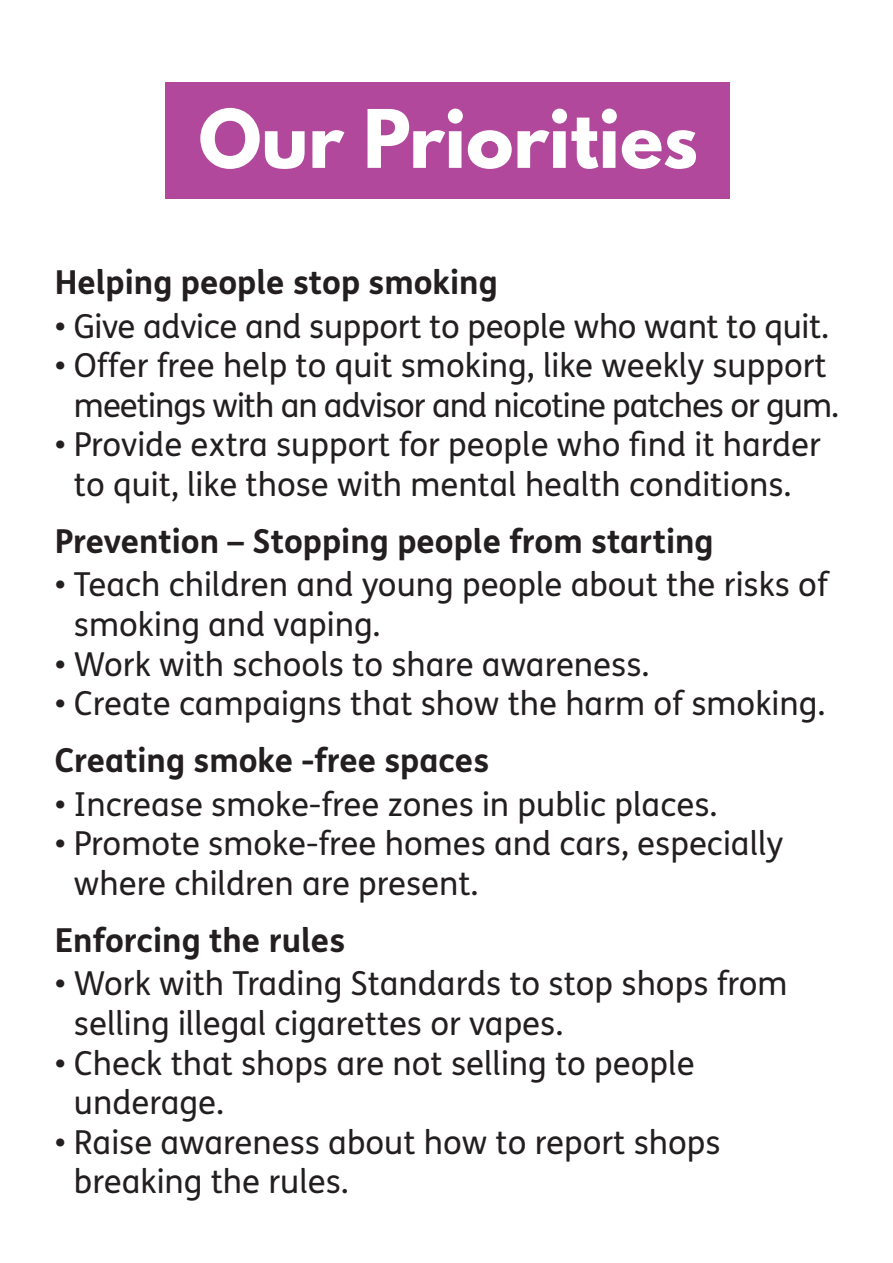
<style>
.page{position:relative;width:893px;height:1263px;background:#fff}
.page>*{position:absolute;margin:0;border:0;box-sizing:border-box;transform-origin:0 0}
.t1{font:700 71.4px "League Spartan";color:#fff}
.t2{font:33px/39.6px "FS Me";color:#231f20}
.t3{font:700 33px "FS Me";color:#231f20}
.t4{font:33px/39.6px "FS Me";letter-spacing:-.03em;color:#231f20;text-align:center}
</style>
<div class="page">
<div style="left:165px;top:82px;width:564px;height:117px;background:#b1489b"></div>
<p class="t1" style="left:199px;top:83px;width:501px">Our Priorities</p>
<p class="t3" style="left:55px;top:256px;width:445px">Helping people stop smoking</p>
<p class="t2" style="left:55px;top:307px;width:776px">• Give advice and support to people who want to quit.</p>
<p class="t4" style="left:55px;top:347px;width:786px">• Offer free help to quit smoking, like weekly support meetings with an advisor and nicotine patches or gum.</p>
<p class="t2" style="left:55px;top:426px;width:768px;text-align:center">• Provide extra support for people who find it harder to quit, like those with mental health conditions.</p>
<p class="t3" style="left:55px;top:515px;width:661px">Prevention – Stopping people from starting</p>
<p class="t2" style="left:74px;top:566px;width:756px;text-indent:-19px">• Teach children and young people about the risks of smoking and vaping.</p>
<p class="t2" style="left:55px;top:645px;width:596px">• Work with schools to share awareness.</p>
<p class="t2" style="left:55px;top:685px;width:772px">• Create campaigns that show the harm of smoking.</p>
<p class="t3" style="left:55px;top:735px;width:436px">Creating smoke -free spaces</p>
<p class="t2" style="left:55px;top:785px;width:664px">• Increase smoke-free zones in public places.</p>
<p class="t2" style="left:74px;top:825px;width:711px;text-indent:-19px">• Promote smoke-free homes and cars, especially where children are present.</p>
<p class="t3" style="left:55px;top:914px;width:292px">Enforcing the rules</p>
<p class="t2" style="left:74px;top:965px;width:715px;text-indent:-19px">• Work with Trading Standards to stop shops from selling illegal cigarettes or vapes.</p>
<p class="t2" style="left:74px;top:1044px;width:622px;text-indent:-19px">• Check that shops are not selling to people underage.</p>
<p class="t2" style="left:74px;top:1123px;width:648px;text-indent:-19px">• Raise awareness about how to report shops breaking the rules.</p>
</div>
